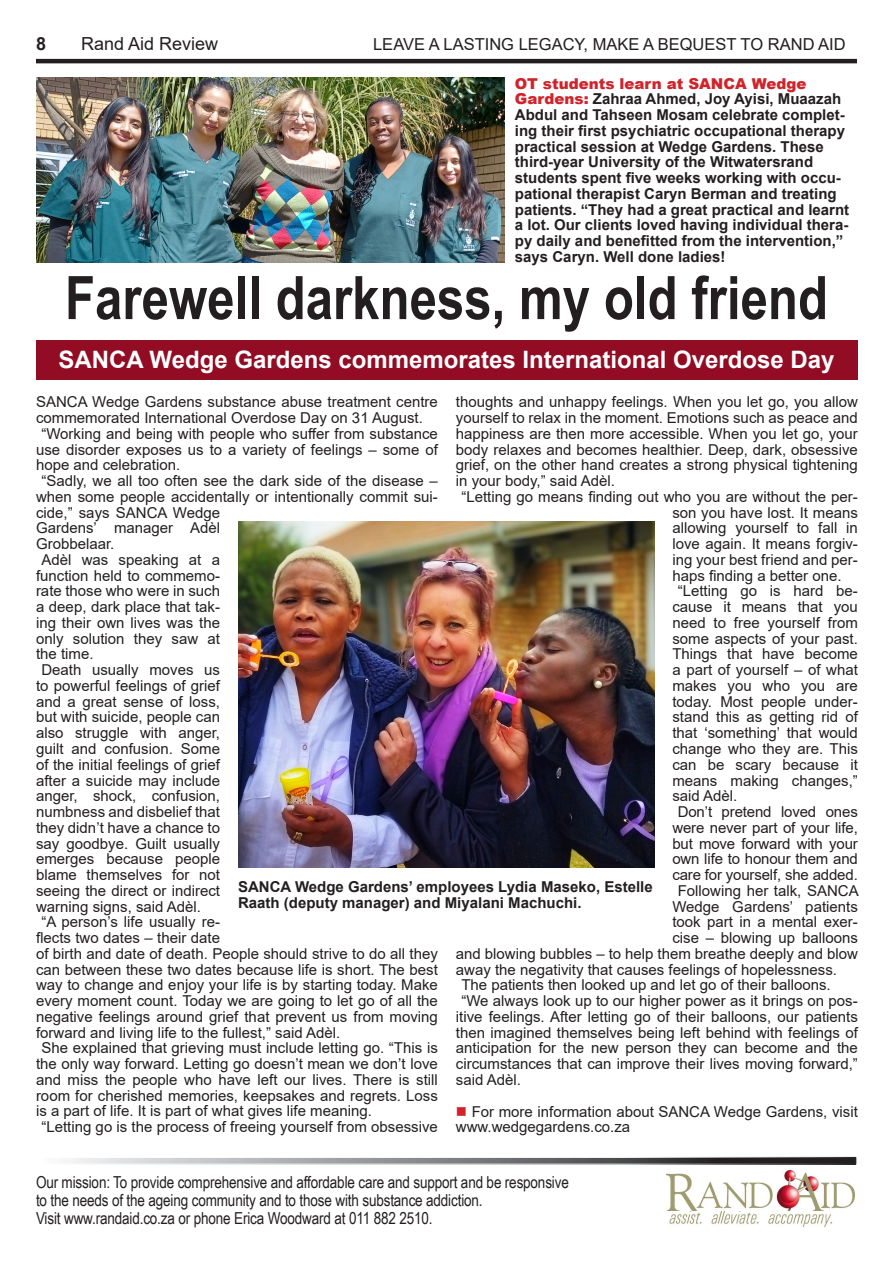
<style>
.page{position:relative;width:893px;height:1263px;background:#fff}
.page>*{position:absolute;margin:0;border:0;box-sizing:border-box;transform-origin:0 0}
.t1{font:700 60px "Arial Narrow";color:#231f20}
.t2{font:700 24px "Arial";color:#fff}
.t3{font:18px "Arial";color:#231f20}
.t4{font:700 18px "Arial";color:#231f20}
.t5{font:16.5px "Arial Narrow";letter-spacing:-.01em;color:#231f20}
.t6{font:16.5px "Arial";color:#231f20}
.t7{font:15px/15.8px "Arial";color:#231f20;text-align:justify}
.t8{font:700 15px/15.8px "Arial";color:#231f20}
.s1{font-weight:900;color:#d1232a}
.s2{color:#d1232a}
</style>
<div class="page">
<hr style="left:36px;top:59px;width:821px;height:4px;background:#231f20">
<img style="left:666px;top:1171px;width:188px;height:40px">
<img style="left:669px;top:1211px;width:164px;height:15px">
<svg style="left:65px;top:1159px;width:789px;height:3px;background:#7c7c7e"></svg>
<div style="left:37px;top:1157px;width:819px;height:7px;border:1px solid #fff"></div>
<img style="left:36px;top:78px;width:468px;height:184px">
<img style="left:238px;top:521px;width:416px;height:346px">
<div style="left:36px;top:341px;width:822px;height:39px;background:#920c24"></div>
<p class="t4" style="left:36px;top:31px;width:12px">8</p>
<p class="t3" style="left:81px;top:32px;width:139px">Rand Aid Review</p>
<p class="t6" style="left:373px;top:33px;width:474px">LEAVE A LASTING LEGACY, MAKE A BEQUEST TO RAND AID</p>
<p class="t8" style="left:515px;top:76px;width:336px"><span class="s1">OT students learn at SANCA Wedge Gardens:</span> Zahraa Ahmed, Joy Ayisi, Muaazah Abdul and Tahseen Mosam celebrate complet&shy;ing their first psychiatric occupational therapy practical session at Wedge Gardens. These third-year University of the Witwatersrand students spent five weeks working with occu&shy;pational therapist Caryn Berman and treating patients. “They had a great practical and learnt a lot. Our clients loved having individual thera&shy;py daily and benefitted from the intervention,” says Caryn. Well done ladies!</p>
<p class="t1" style="left:65px;top:253px;width:764px">Farewell darkness, my old friend</p>
<p class="t2" style="left:58px;top:342px;width:778px">SANCA Wedge Gardens commemorates International Overdose Day</p>
<p class="t7" style="left:36px;top:394px;width:403px">SANCA Wedge Gardens substance abuse treatment centre commemorated International Overdose Day on 31 August.</p>
<p class="t7" style="left:36px;top:426px;width:403px;text-indent:5px">“Working and being with people who suffer from substance use disorder exposes us to a variety of feelings – some of hope and celebration.</p>
<p class="t7" style="left:36px;top:473px;width:403px;text-align:left;text-indent:5px">“Sadly, we all too often see the dark side of the disease – when some people accidentally or intentionally commit sui&shy;cide,” says SANCA Wedge<br>Gardens’ manager Adèl<br>Grobbelaar.</p>
<p class="t7" style="left:36px;top:552px;width:186px;text-indent:5px">Adèl was speaking at a function held to commemo&shy;rate those who were in such a deep, dark place that tak&shy;ing their own lives was the only solution they saw at the time.</p>
<p class="t7" style="left:36px;top:662px;width:186px;text-indent:5px">Death usually moves us to powerful feelings of grief and a great sense of loss, but with suicide, people can also struggle with anger, guilt and confusion. Some of the initial feelings of grief after a suicide may include anger, shock, confusion, numbness and disbelief that they didn’t have a chance to say goodbye. Guilt usually emerges because people blame themselves for not seeing the direct or indirect warning signs, said Adèl.</p>
<p class="t7" style="left:36px;top:914px;width:403px;text-align:left;text-indent:5px">“A person’s life usually re-<br>flects two dates – their date<br>of birth and date of death. People should strive to do all they can between these two dates because life is short. The best way to change and enjoy your life is by starting today. Make every moment count. Today we are going to let go of all the negative feelings around grief that prevent us from moving forward and living life to the fullest,” said Adèl.</p>
<p class="t7" style="left:36px;top:1040px;width:403px;text-indent:5px">She explained that grieving must include letting go. “This is the only way forward. Letting go doesn’t mean we don’t love and miss the people who have left our lives. There is still room for cherished memories, keepsakes and regrets. Loss is a part of life. It is part of what gives life meaning.</p>
<p class="t7" style="left:41px;top:1119px;width:398px">“Letting go is the process of freeing yourself from obsessive</p>
<p class="t7" style="left:456px;top:394px;width:403px">thoughts and unhappy feelings. When you let go, you allow yourself to relax in the moment. Emotions such as peace and happiness are then more accessible. When you let go, your body relaxes and becomes healthier. Deep, dark, obsessive grief, on the other hand creates a strong physical tightening in your body,” said Adèl.</p>
<p class="t7" style="left:672px;top:489px;width:187px;text-indent:-211px">“Letting go means finding out who you are without the per&shy;son you have lost. It means allowing yourself to fall in love again. It means forgiv&shy;ing your best friend and per&shy;haps finding a better one.</p>
<p class="t7" style="left:672px;top:583px;width:187px;text-indent:5px">“Letting go is hard be&shy;cause it means that you need to free yourself from some aspects of your past.<br>Things that have become a part of yourself – of what makes you who you are today. Most people under&shy;stand this as getting rid of that ‘something’ that would change who they are. This can be scary because it means making changes,” said Adèl.</p>
<p class="t7" style="left:672px;top:804px;width:187px;text-align:center">Don’t pretend loved ones were never part of your life, but move forward with your own life to honour them and care for yourself, she added.</p>
<p class="t7" style="left:678px;top:882px;width:182px">Following her talk, SANCA</p>
<p class="t7" style="left:672px;top:898px;width:187px">Wedge Gardens’ patients</p>
<p class="t7" style="left:672px;top:914px;width:187px">took part in a mental exer-</p>
<p class="t7" style="left:672px;top:930px;width:187px">cise – blowing up balloons</p>
<p class="t7" style="left:456px;top:945px;width:403px">and blowing bubbles – to help them breathe deeply and blow</p>
<p class="t7" style="left:456px;top:961px;width:383px">away the negativity that causes feelings of hopelessness.</p>
<p class="t7" style="left:461px;top:977px;width:371px">The patients then looked up and let go of their balloons.</p>
<p class="t7" style="left:456px;top:993px;width:403px;text-indent:5px">“We always look up to our higher power as it brings on pos&shy;itive feelings. After letting go of their balloons, our patients then imagined themselves being left behind with feelings of anticipation for the new person they can become and the circumstances that can improve their lives moving forward,” said Adèl.</p>
<p class="t7" style="left:456px;top:1103px;width:403px"><span class="s2">■</span> For more information about SANCA Wedge Gardens, visit www.wedgegardens.co.za</p>
<p class="t8" style="left:238px;top:879px;width:416px">SANCA Wedge Gardens’ employees Lydia Maseko, Estelle<br>Raath (deputy manager) and Miyalani Machuchi.</p>
<p class="t5" style="left:36px;top:1170px;width:534px">Our mission: To provide comprehensive and affordable care and support and be responsive</p>
<p class="t5" style="left:36px;top:1188px;width:448px">to the needs of the ageing community and to those with substance addiction.</p>
<p class="t5" style="left:36px;top:1206px;width:398px">Visit www.randaid.co.za or phone Erica Woodward at 011 882 2510.</p>
</div>
